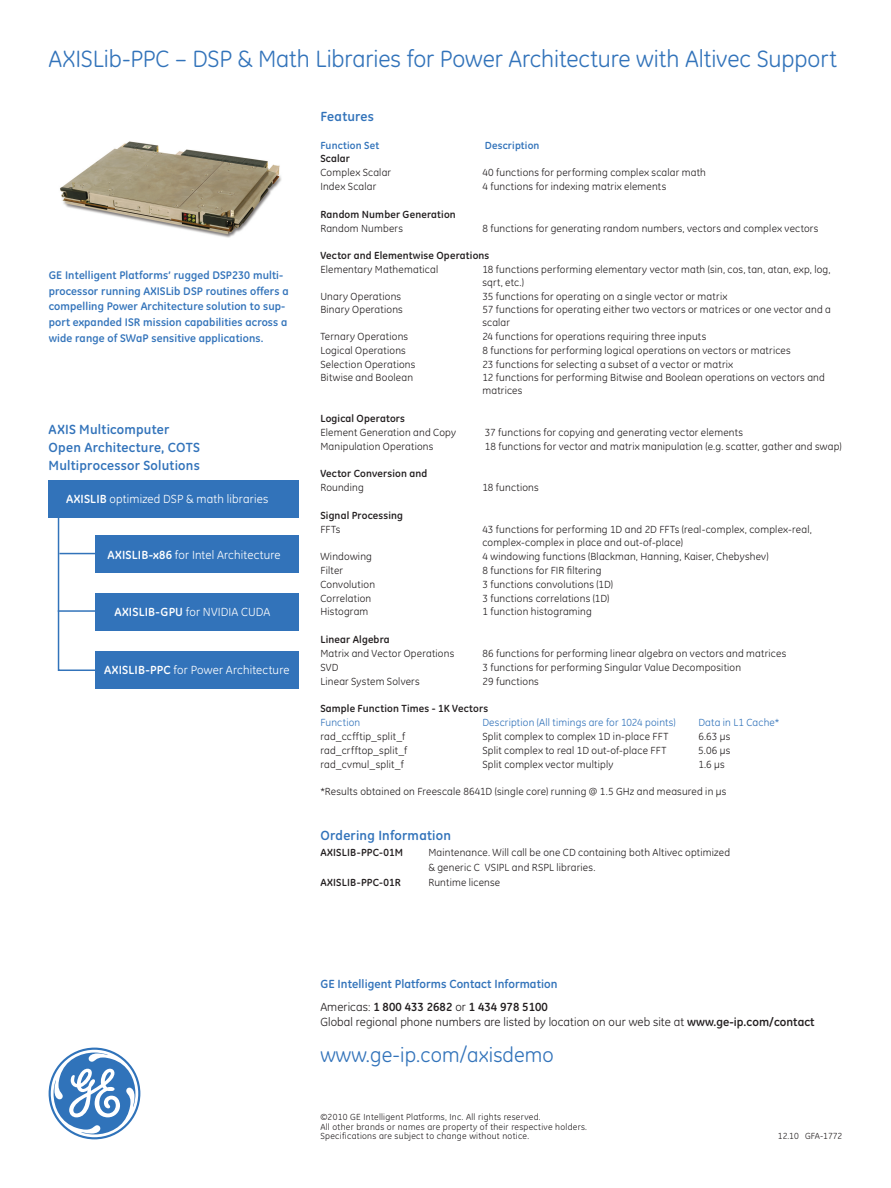
<style>
.page{position:relative;width:891px;height:1188px;background:#fff}
.page>*{position:absolute;margin:0;border:0;box-sizing:border-box;transform-origin:0 0}
.t1{font:24px "GE Inspira";letter-spacing:-.005em;color:#3273ba}
.t2{font:21px "GE Inspira";letter-spacing:.005em;color:#3273ba}
.t3{font:700 13.5px/18px "GE Inspira";letter-spacing:.015em;color:#3273ba}
.t4{font:12px "GE Inspira";letter-spacing:.01em;color:#fff}
.t5{font:12px "GE Inspira";letter-spacing:.005em;color:#231f20}
.t6{font:700 12px/22.5px "GE Inspira";letter-spacing:.005em;color:#3273ba}
.t7{font:700 11.25px/15.8px "GE Inspira";letter-spacing:.01em;color:#3273ba}
.t8{font:10.5px/12.8px "GE Inspira";letter-spacing:.02em;color:#231f20}
.t9{font:700 10.5px "GE Inspira";letter-spacing:.015em;color:#231f20}
.t10{font:10.5px "GE Inspira";letter-spacing:.015em;color:#3273ba}
.t11{font:700 10.5px "GE Inspira";letter-spacing:.015em;color:#3273ba}
.t12{font:9px/9.8px "GE Inspira";letter-spacing:.03em;color:#231f20}
.t13{font:9px "GE Inspira";color:#231f20}
.s1{font-weight:700}
.s2{font-weight:400;color:#231f20}
.s3{color:#231f20}
</style>
<div class="page">
<svg style="left:49px;top:1048px;width:91px;height:91px"></svg>
<div style="left:95px;top:535px;width:204px;height:38px;background:#3273ba"></div>
<div style="left:49px;top:481px;width:250px;height:37px;background:#3273ba"></div>
<div style="left:95px;top:593px;width:204px;height:37px;background:#3273ba"></div>
<div style="left:95px;top:651px;width:204px;height:38px;background:#3273ba"></div>
<svg style="left:57px;top:518px;width:46px;height:153px"></svg>
<hr style="left:59px;top:553px;width:44px;height:1px;background:#3273ba">
<hr style="left:58px;top:610px;width:49px;height:2px;background:#3273ba">
<img style="left:60px;top:141px;width:222px;height:97px">
<h1 class="t1" style="left:49px;top:45px;width:790px">AXISLib-PPC – DSP &amp; Math Libraries for Power Architecture with Altivec Support</h1>
<p class="t3" style="left:320px;top:107px;width:55px">Features</p>
<p class="t11" style="left:320px;top:138px;width:60px">Function Set</p>
<p class="t11" style="left:485px;top:138px;width:56px">Description</p>
<p class="t9" style="left:320px;top:152px;width:31px">Scalar</p>
<p class="t8" style="left:320px;top:166px;width:72px">Complex Scalar</p>
<p class="t8" style="left:482px;top:166px;width:225px">40 functions for performing complex scalar math</p>
<p class="t8" style="left:320px;top:180px;width:57px">Index Scalar</p>
<p class="t8" style="left:482px;top:180px;width:185px">4 functions for indexing matrix elements</p>
<p class="t9" style="left:320px;top:207px;width:137px">Random Number Generation</p>
<p class="t8" style="left:320px;top:222px;width:84px">Random Numbers</p>
<p class="t8" style="left:482px;top:222px;width:338px">8 functions for generating random numbers, vectors and complex vectors</p>
<p class="t9" style="left:320px;top:249px;width:171px">Vector and Elementwise Operations</p>
<p class="t8" style="left:320px;top:263px;width:119px">Elementary Mathematical</p>
<p class="t8" style="left:482px;top:263px;width:350px">18 functions performing elementary vector math (sin, cos, tan, atan, exp, log, sqrt, etc.)</p>
<p class="t8" style="left:320px;top:290px;width:82px">Unary Operations</p>
<p class="t8" style="left:482px;top:290px;width:246px">35 functions for operating on a single vector or matrix</p>
<p class="t8" style="left:320px;top:303px;width:84px">Binary Operations</p>
<p class="t8" style="left:482px;top:303px;width:350px">57 functions for operating either two vectors or matrices or one vector and a scalar</p>
<p class="t8" style="left:320px;top:330px;width:89px">Ternary Operations</p>
<p class="t8" style="left:482px;top:330px;width:225px">24 functions for operations requiring three inputs</p>
<p class="t8" style="left:320px;top:344px;width:87px">Logical Operations</p>
<p class="t8" style="left:482px;top:344px;width:310px">8 functions for performing logical operations on vectors or matrices</p>
<p class="t8" style="left:320px;top:358px;width:97px">Selection Operations</p>
<p class="t8" style="left:482px;top:358px;width:252px">23 functions for selecting a subset of a vector or matrix</p>
<p class="t8" style="left:320px;top:371px;width:94px">Bitwise and Boolean</p>
<p class="t8" style="left:482px;top:371px;width:344px">12 functions for performing Bitwise and Boolean operations on vectors and matrices</p>
<p class="t9" style="left:320px;top:412px;width:86px">Logical Operators</p>
<p class="t8" style="left:320px;top:426px;width:137px">Element Generation and Copy</p>
<p class="t8" style="left:485px;top:426px;width:260px">37 functions for copying and generating vector elements</p>
<p class="t8" style="left:320px;top:440px;width:115px">Manipulation Operations</p>
<p class="t8" style="left:485px;top:440px;width:358px">18 functions for vector and matrix manipulation (e.g. scatter, gather and swap)</p>
<p class="t9" style="left:320px;top:467px;width:108px">Vector Conversion and</p>
<p class="t8" style="left:320px;top:481px;width:45px">Rounding</p>
<p class="t8" style="left:482px;top:481px;width:58px">18 functions</p>
<p class="t9" style="left:320px;top:508px;width:84px">Signal Processing</p>
<p class="t8" style="left:320px;top:523px;width:22px">FFTs</p>
<p class="t8" style="left:482px;top:522px;width:331px;line-height:13.8px">43 functions for performing 1D and 2D FFTs (real-complex, complex-real, complex-complex in place and out-of-place)</p>
<p class="t8" style="left:320px;top:550px;width:53px">Windowing</p>
<p class="t8" style="left:482px;top:550px;width:288px">4 windowing functions (Blackman, Hanning, Kaiser, Chebyshev)</p>
<p class="t8" style="left:320px;top:564px;width:24px">Filter</p>
<p class="t8" style="left:482px;top:564px;width:121px">8 functions for FIR filtering</p>
<p class="t8" style="left:320px;top:578px;width:56px">Convolution</p>
<p class="t8" style="left:482px;top:578px;width:132px">3 functions convolutions (1D)</p>
<p class="t8" style="left:320px;top:592px;width:52px">Correlation</p>
<p class="t8" style="left:482px;top:592px;width:129px">3 functions correlations (1D)</p>
<p class="t8" style="left:320px;top:605px;width:49px">Histogram</p>
<p class="t8" style="left:482px;top:605px;width:111px">1 function histograming</p>
<p class="t9" style="left:320px;top:633px;width:71px">Linear Algebra</p>
<p class="t8" style="left:320px;top:647px;width:135px">Matrix and Vector Operations</p>
<p class="t8" style="left:482px;top:647px;width:305px">86 functions for performing linear algebra on vectors and matrices</p>
<p class="t8" style="left:320px;top:661px;width:20px">SVD</p>
<p class="t8" style="left:482px;top:661px;width:260px">3 functions for performing Singular Value Decomposition</p>
<p class="t8" style="left:320px;top:675px;width:101px">Linear System Solvers</p>
<p class="t8" style="left:482px;top:675px;width:58px">29 functions</p>
<p class="t9" style="left:320px;top:702px;width:169px">Sample Function Times - 1K Vectors</p>
<p class="t10" style="left:320px;top:716px;width:41px">Function</p>
<p class="t10" style="left:482px;top:716px;width:195px">Description (All timings are for 1024 points)</p>
<p class="t10" style="left:698px;top:716px;width:83px">Data in L1 Cache*</p>
<p class="t8" style="left:320px;top:730px;width:87px">rad_ccfftip_split_f</p>
<p class="t8" style="left:482px;top:730px;width:187px">Split complex to complex 1D in-place FFT</p>
<p class="t8" style="left:698px;top:730px;width:34px">6.63 μs</p>
<p class="t8" style="left:320px;top:744px;width:89px">rad_crfftop_split_f</p>
<p class="t8" style="left:482px;top:744px;width:185px">Split complex to real 1D out-of-place FFT</p>
<p class="t8" style="left:698px;top:744px;width:34px">5.06 μs</p>
<p class="t8" style="left:320px;top:758px;width:85px">rad_cvmul_split_f</p>
<p class="t8" style="left:482px;top:758px;width:133px">Split complex vector multiply</p>
<p class="t8" style="left:698px;top:758px;width:28px">1.6 μs</p>
<p class="t8" style="left:320px;top:785px;width:407px">*Results obtained on Freescale 8641D (single core) running @ 1.5 GHz and measured in μs</p>
<p class="t3" style="left:320px;top:826px;width:132px">Ordering Information</p>
<p class="t9" style="left:320px;top:846px;width:84px">AXISLIB-PPC-01M</p>
<p class="t8" style="left:428px;top:845px;width:303px;line-height:15px">Maintenance. Will call be one CD containing both Altivec optimized &amp; generic C VSIPL and RSPL libraries.</p>
<p class="t9" style="left:320px;top:876px;width:82px">AXISLIB-PPC-01R</p>
<p class="t8" style="left:428px;top:876px;width:73px">Runtime license</p>
<p class="t7" style="left:49px;top:267px;width:241px">GE Intelligent Platforms’ rugged DSP230 multi&shy;processor running AXISLib DSP routines offers a compelling Power Architecture solution to sup&shy;port expanded ISR mission capabilities across a wide range of SWaP sensitive applications.</p>
<p class="t3" style="left:49px;top:420px;width:153px">AXIS Multicomputer<br>Open Architecture, COTS<br>Multiprocessor Solutions</p>
<p class="t4" style="left:66px;top:492px;width:204px"><span class="s1">AXISLIB</span> optimized DSP &amp; math libraries</p>
<p class="t4" style="left:108px;top:548px;width:175px"><span class="s1">AXISLIB-x86</span> for Intel Architecture</p>
<p class="t4" style="left:114px;top:605px;width:157px"><span class="s1">AXISLIB-GPU</span> for NVIDIA CUDA</p>
<p class="t4" style="left:104px;top:663px;width:187px"><span class="s1">AXISLIB-PPC</span> for Power Architecture</p>
<p class="t6" style="left:320px;top:973px;width:239px">GE Intelligent Platforms Contact Information<br><span class="s2">Americas:</span> <span class="s3">1 800 433 2682</span> <span class="s2">or</span> <span class="s3">1 434 978 5100</span></p>
<p class="t5" style="left:320px;top:1015px;width:496px">Global regional phone numbers are listed by location on our web site at <span class="s1">www.ge-ip.com/contact</span></p>
<h2 class="t2" style="left:320px;top:1043px;width:235px">www.ge-ip.com/axisdemo</h2>
<p class="t12" style="left:320px;top:1112px;width:268px">©2010 GE Intelligent Platforms, Inc. All rights reserved.<br>All other brands or names are property of their respective holders.<br>Specifications are subject to change without notice.</p>
<p class="t13" style="left:778px;top:1131px;width:66px">12.10 GFA-1772</p>
</div>
